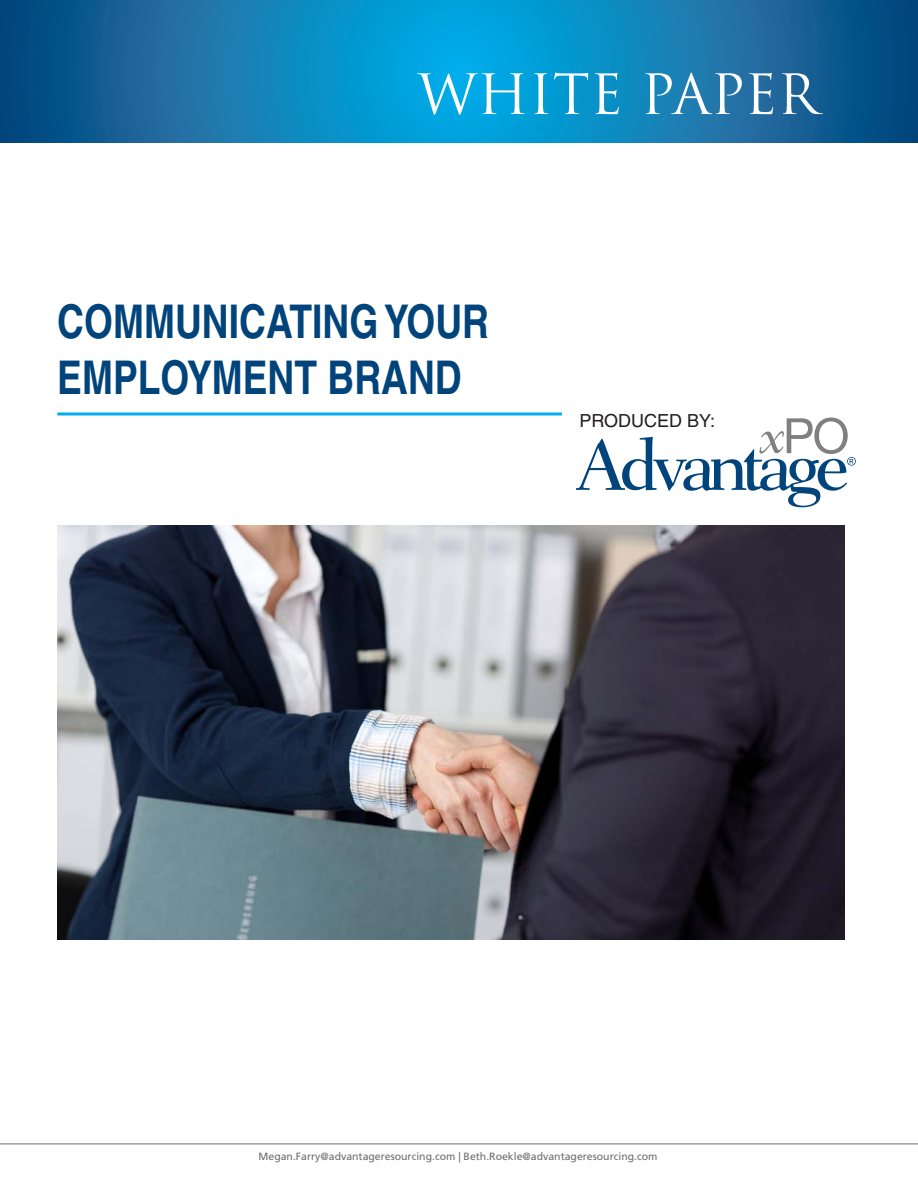
<style>
.page{position:relative;width:918px;height:1188px;background:#fff}
.page>*{position:absolute;margin:0;border:0;box-sizing:border-box;transform-origin:0 0}
.t1{font:54px "Trajan";color:#fff}
.t2{font:700 46.5px/55.8px "Helvetica";color:#00447b;scale:.8 1}
.t3{font:18px "Helvetica";color:#231f20}
.t4{font:10.5px "Frutiger LT Std";color:#6c6d70}
</style>
<div class="page">
<svg style="left:0;top:0;width:918px;height:142px;background:#0e7ab0"></svg>
<svg style="left:576px;top:418px;width:280px;height:89px"></svg>
<svg style="left:57px;top:412px;width:505px;height:4px;background:#3fc2f2"></svg>
<img style="left:57px;top:526px;width:787px;height:413px">
<hr style="left:0;top:1144px;width:918px;height:1px;background:#6c6d70">
<h1 class="t1" style="left:418px;top:62px;width:402px">WHITE PAPER</h1>
<h2 class="t2" style="left:57px;top:293px;width:541px">COMMUNICATING YOUR<br>EMPLOYMENT BRAND</h2>
<h3 class="t3" style="left:580px;top:411px;width:137px">PRODUCED BY:</h3>
<p class="t4" style="left:259px;top:1150px;width:400px">Megan.Farry@advantageresourcing.com | Beth.Roekle@advantageresourcing.com</p>
</div>
